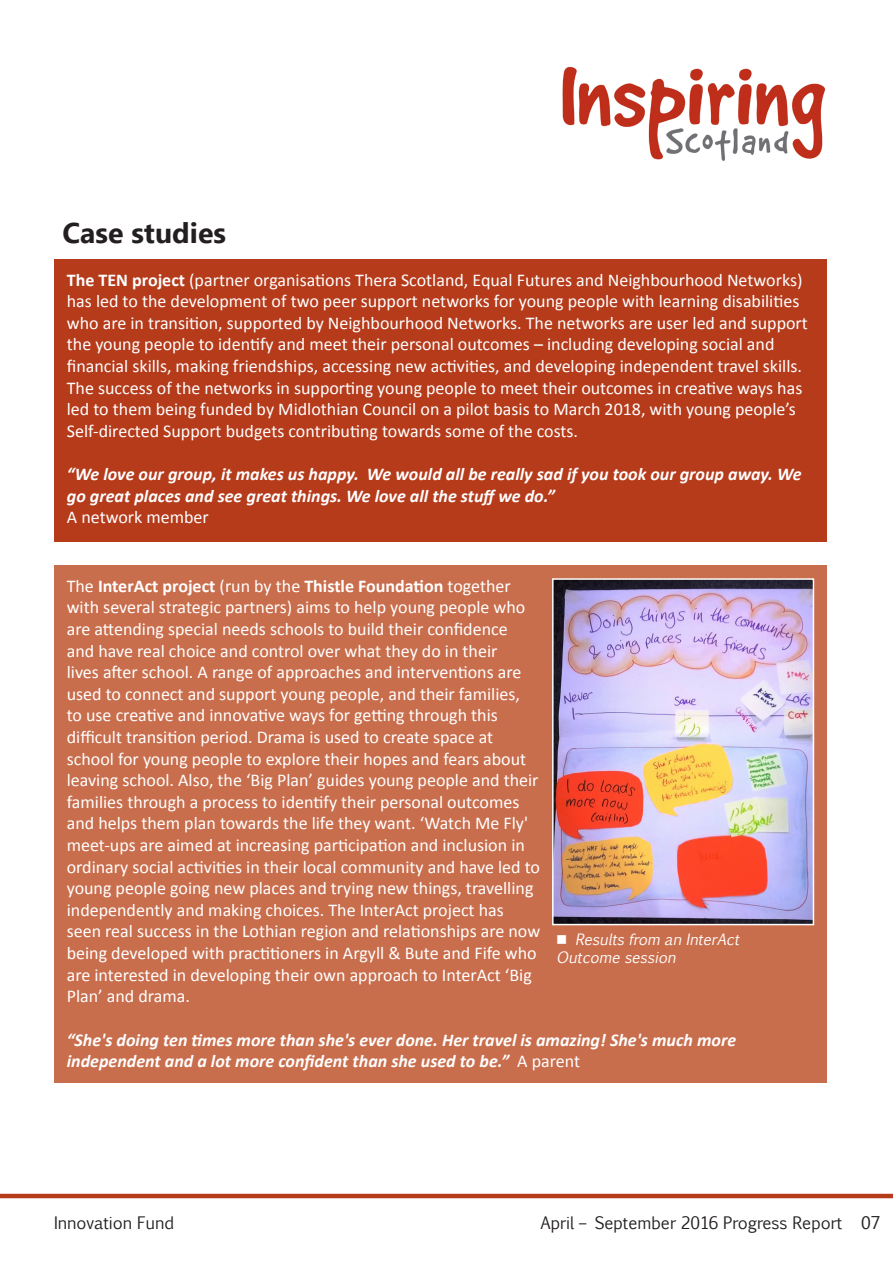
<style>
.page{position:relative;width:893px;height:1263px;background:#fff}
.page>*{position:absolute;margin:0;border:0;box-sizing:border-box;transform-origin:0 0}
.t1{font:700 28.5px "Ebrima";color:#231f20}
.t2{font:18px/21.6px "Calibri";color:#fff}
.t3{font:italic 700 18px/21.6px "Calibri";color:#fff}
.t4{font:18px "Ebrima";color:#231f20}
.t5{font:16.5px "Euphemia CAS";color:#231f20}
.t6{font:italic 15px/18px "Euphemia CAS";color:#fff}
.s1{font-weight:700}
.s2{font-weight:400;font-style:normal}
</style>
<div class="page">
<img style="left:562px;top:66px;width:264px;height:95px">
<hr style="left:0;top:1194px;width:893px;height:4px;background:#b53b1b">
<div style="left:54px;top:259px;width:772px;height:283px;background:#b53b1b"></div>
<div style="left:54px;top:566px;width:772px;height:517px;background:#c96e4d"></div>
<img style="left:555px;top:581px;width:256px;height:341px">
<div style="left:552px;top:578px;width:262px;height:347px;border:2px solid #fff"></div>
<p class="t1" style="left:63px;top:212px;width:165px">Case studies</p>
<p class="t2" style="left:67px;top:269px;width:743px"><span class="s1">The TEN project</span> (partner organisations Thera Scotland, Equal Futures and Neighbourhood Networks) has led to the development of two peer support networks for young people with learning disabilities who are in transition, supported by Neighbourhood Networks. The networks are user led and support the young people to identify and meet their personal outcomes – including developing social and financial skills, making friendships, accessing new activities, and developing independent travel skills.<br>The success of the networks in supporting young people to meet their outcomes in creative ways has led to them being funded by Midlothian Council on a pilot basis to March 2018, with young people’s Self-directed Support budgets contributing towards some of the costs.</p>
<p class="t3" style="left:67px;top:463px;width:736px">“We love our group, it makes us happy. We would all be really sad if you took our group away. We go great places and see great things. We love all the stuff we do.”<br><span class="s2">A network member</span></p>
<p class="t2" style="left:67px;top:575px;width:475px">The <span class="s1">InterAct project</span> (run by the <span class="s1">Thistle Foundation</span> together with several strategic partners) aims to help young people who are attending special needs schools to build their confidence<br>and have real choice and control over what they do in their<br>lives after school. A range of approaches and interventions are used to connect and support young people, and their families,<br>to use creative and innovative ways for getting through this difficult transition period. Drama is used to create space at school for young people to explore their hopes and fears about leaving school. Also, the ‘Big Plan’ guides young people and their families through a process to identify their personal outcomes and helps them plan towards the life they want. ‘Watch Me Fly' meet-ups are aimed at increasing participation and inclusion in ordinary social activities in their local community and have led to young people going new places and trying new things, travelling independently and making choices. The InterAct project has seen real success in the Lothian region and relationships are now being developed with practitioners in Argyll &amp; Bute and Fife who are interested in developing their own approach to InterAct ‘Big Plan’ and drama.</p>
<p class="t3" style="left:67px;top:1029px;width:671px">“She's doing ten times more than she's ever done. Her travel is amazing! She's much more independent and a lot more confident than she used to be.” <span class="s2">A parent</span></p>
<p class="t6" style="left:556px;top:931px;width:188px">■ ResultsfromanInterAct<br>Outcomesession</p>
<p class="t5" style="left:54px;top:1211px;width:122px">Innovation Fund</p>
<p class="t5" style="left:540px;top:1211px;width:303px">April – September 2016 Progress Report</p>
<p class="t4" style="left:861px;top:1210px;width:21px">07</p>
</div>
